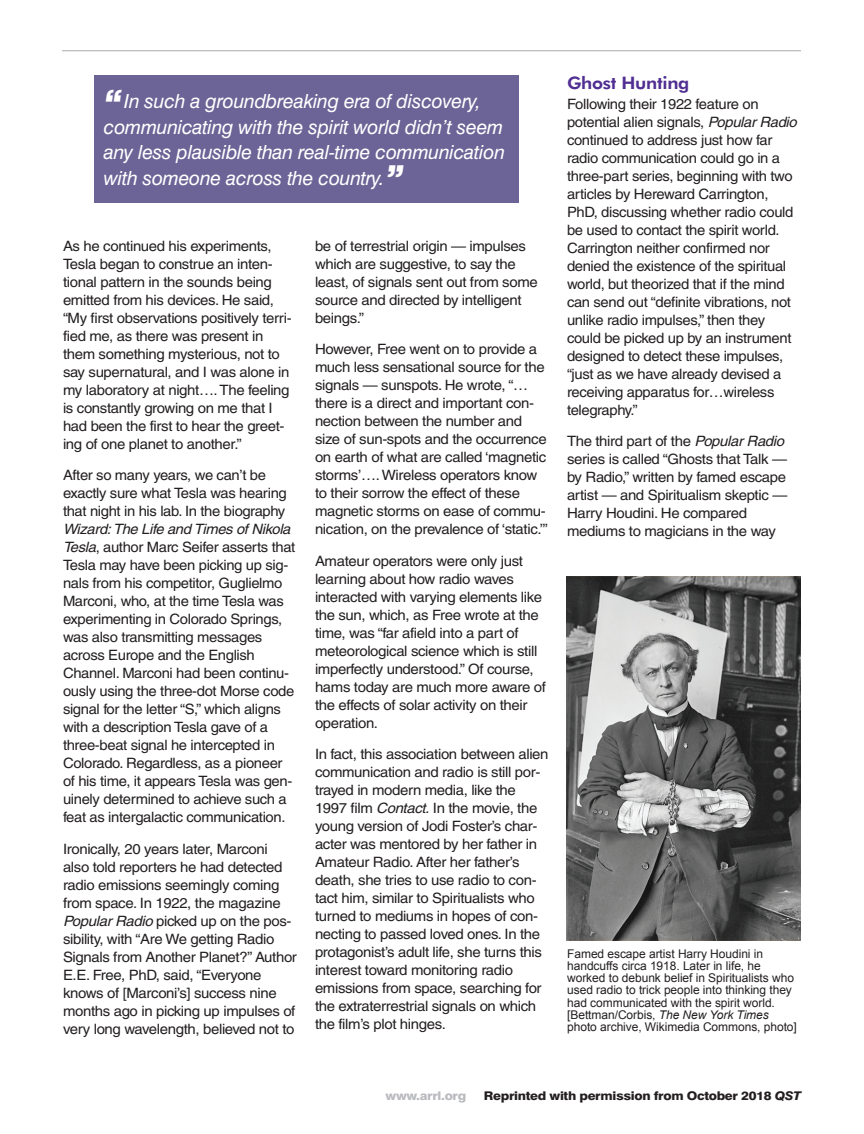
<style>
.page{position:relative;width:864px;height:1134px;background:#fff}
.page>*{position:absolute;margin:0;border:0;box-sizing:border-box;transform-origin:0 0}
.Pull_Quotes{font:italic 19.5px/25.5px "Swiss 721 BT";letter-spacing:-.01em;color:#fff}
.Subhead_1{font:800 17.25px "Futura BT";letter-spacing:-.015em;color:#502e92;scale:1.05 1}
.Body_Text{font:14.25px/18px "Helvetica";letter-spacing:-.025em;color:#231f20;scale:1.05 1}
.Body_Text-2{font:14.25px/18px "Helvetica";letter-spacing:-.025em;color:#231f20;scale:1.04 1}
.t1{font:12px/12.3px "Arial";letter-spacing:-.005em;color:#231f20}
.t2{font:800 12px "Swiss 721 BT";letter-spacing:-.025em;color:#231f20;scale:1.1 1}
.t3{font:800 12px "Swiss 721 BT";letter-spacing:-.025em;color:#babbbe;scale:1.1 1}
.s1{font-weight:900;font-size:33px}
.s2{font-style:italic}
</style>
<div class="page">
<hr style="left:62px;top:50px;width:739px;height:1px;background:#a8a9ad">
<div style="left:94px;top:76px;width:424px;height:127px;background:#6c6396"></div>
<img style="left:566px;top:576px;width:235px;height:364px">
<p class="Pull_Quotes" style="left:104px;top:88px;width:403px"><span class="s1">“</span>In such a groundbreaking era of discovery, communicating with the spirit world didn’t seem any less plausible than real-time communication with someone across the country.<span class="s1">”</span></p>
<p class="Body_Text" style="left:63px;top:237px;width:219px">As he continued his experiments, Tesla began to construe an inten&shy;tional pattern in the sounds being emitted from his devices. He said, “My first observations positively terri&shy;fied me, as there was present in them something mysterious, not to say supernatural, and I was alone in my laboratory at night…. The feeling is constantly growing on me that I had been the first to hear the greet&shy;ing of one planet to another.”</p>
<p class="Body_Text-2" style="left:63px;top:466px;width:225px">After so many years, we can’t be exactly sure what Tesla was hearing that night in his lab. In the biography <span class="s2">Wizard: The Life and Times of Nikola Tesla</span>, author Marc Seifer asserts that Tesla may have been picking up sig&shy;nals from his competitor, Guglielmo Marconi, who, at the time Tesla was experimenting in Colorado Springs, was also transmitting messages across Europe and the English Channel. Marconi had been continu&shy;ously using the three-dot Morse code signal for the letter “S,” which aligns with a description Tesla gave of a three-beat signal he intercepted in Colorado. Regardless, as a pioneer of his time, it appears Tesla was gen&shy;uinely determined to achieve such a feat as intergalactic communication.</p>
<p class="Body_Text" style="left:63px;top:840px;width:224px">Ironically, 20 years later, Marconi also told reporters he had detected radio emissions seemingly coming from space. In 1922, the magazine <span class="s2">Popular Radio</span> picked up on the pos&shy;sibility, with “Are We getting Radio Signals from Another Planet?” Author E.E. Free, PhD, said, “Everyone knows of [Marconi’s] success nine months ago in picking up impulses of very long wavelength, believed not to</p>
<p class="Body_Text" style="left:315px;top:237px;width:214px">be of terrestrial origin — impulses which are suggestive, to say the least, of signals sent out from some source and directed by intelligent beings.”</p>
<p class="Body_Text" style="left:315px;top:340px;width:223px">However, Free went on to provide a much less sensational source for the signals — sunspots. He wrote, “… there is a direct and important con&shy;nection between the number and size of sun-spots and the occurrence on earth of what are called ‘magnetic storms’…. Wireless operators know to their sorrow the effect of these magnetic storms on ease of commu&shy;nication, on the prevalence of ‘static.’”</p>
<p class="Body_Text" style="left:315px;top:552px;width:222px">Amateur operators were only just learning about how radio waves interacted with varying elements like the sun, which, as Free wrote at the time, was “far afield into a part of meteorological science which is still imperfectly understood.” Of course, hams today are much more aware of the effects of solar activity on their operation.</p>
<p class="Body_Text" style="left:315px;top:745px;width:224px">In fact, this association between alien communication and radio is still por&shy;trayed in modern media, like the 1997 film <span class="s2">Contact.</span> In the movie, the young version of Jodi Foster’s char&shy;acter was mentored by her father in Amateur Radio. After her father’s death, she tries to use radio to con&shy;tact him, similar to Spiritualists who turned to mediums in hopes of con&shy;necting to passed loved ones. In the protagonist’s adult life, she turns this interest toward monitoring radio emissions from space, searching for the extraterrestrial signals on which the film’s plot hinges.</p>
<p class="Subhead_1" style="left:567px;top:73px;width:118px">Ghost Hunting</p>
<p class="Body_Text-2" style="left:567px;top:95px;width:222px">Following their 1922 feature on potential alien signals, <span class="s2">Popular Radio </span>continued to address just how far radio communication could go in a three-part series, beginning with two articles by Hereward Carrington, PhD, discussing whether radio could be used to contact the spirit world.<br>Carrington neither confirmed nor denied the existence of the spiritual world, but theorized that if the mind can send out “definite vibrations, not unlike radio impulses,” then they could be picked up by an instrument designed to detect these impulses, “just as we have already devised a receiving apparatus for…wireless telegraphy.”</p>
<p class="Body_Text" style="left:567px;top:432px;width:211px">The third part of the <span class="s2">Popular Radio </span>series is called “Ghosts that Talk — by Radio,” written by famed escape artist — and Spiritualism skeptic —<br>Harry Houdini. He compared mediums to magicians in the way</p>
<p class="t1" style="left:567px;top:947px;width:231px">Famed escape artist Harry Houdini in handcuffs circa 1918. Later in life, he worked to debunk belief in Spiritualists who used radio to trick people into thinking they had communicated with the spirit world. [Bettman/Corbis, <span class="s2">The New York Times </span>photo archive, Wikimedia Commons, photo]</p>
<p class="t3" style="left:386px;top:1089px;width:75px">www.arrl.org</p>
<p class="t2" style="left:484px;top:1089px;width:290px">Reprinted with permission from October 2018 <span class="s2">QST</span></p>
</div>
